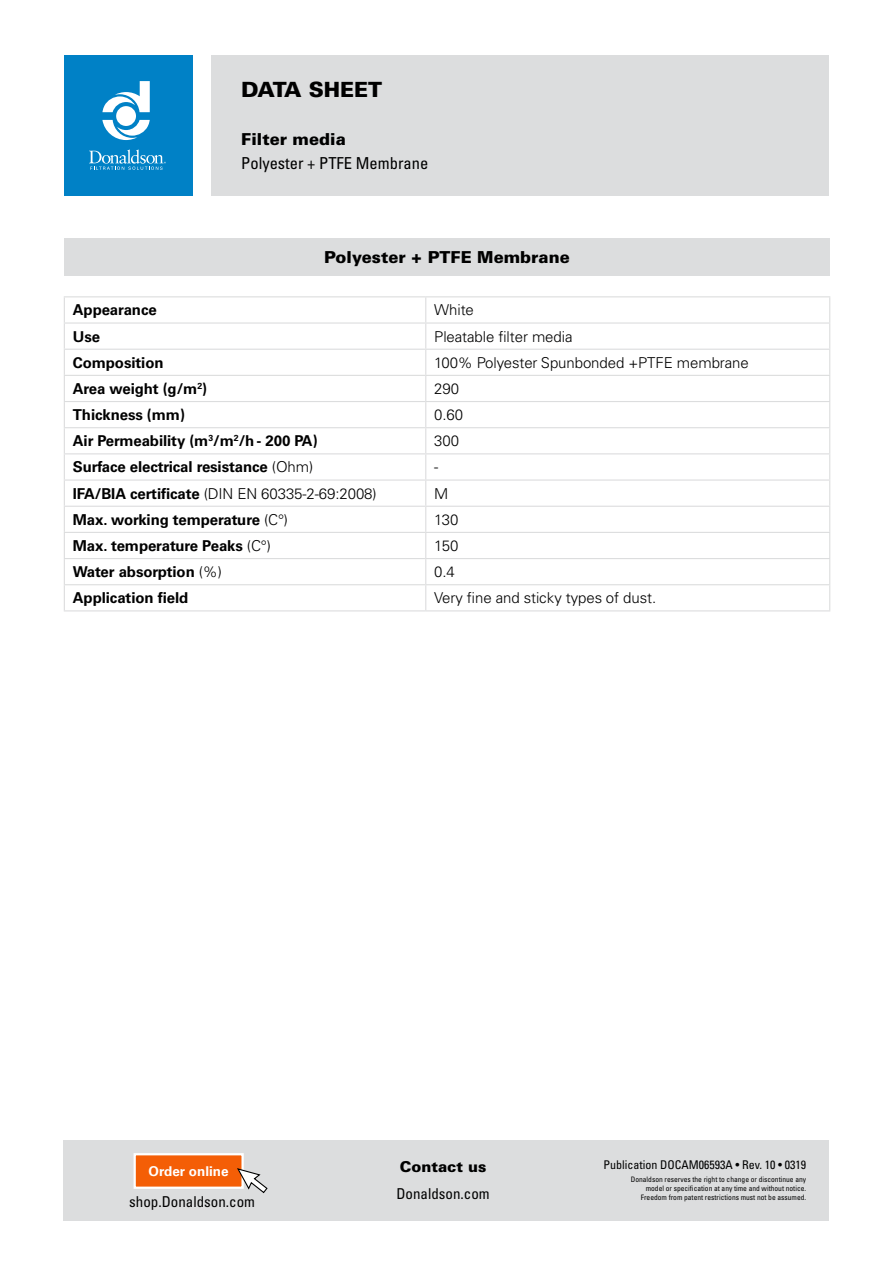
<style>
.page{position:relative;width:893px;height:1263px;background:#fff}
.page>*{position:absolute;margin:0;border:0;box-sizing:border-box;transform-origin:0 0}
.t1{font:900 21px "Univers LT Pro 75";color:#000}
.t2{font:900 16.5px "Univers LT Pro 75";color:#000}
.t3{font:condensed 16.5px "Univers LT Pro";color:#000}
.t4{font:700 15px "Univers LT Pro 65";letter-spacing:-.005em;color:#000}
.t5{font:300 15px "Univers LT Pro 45";letter-spacing:-.005em;color:#000}
.t6{font:condensed 15px "Univers LT Pro";color:#000}
.t7{font:900 15px "Univers LT Pro 75";color:#000}
.t8{font:700 13.5px "Univers LT Pro 65";color:#fff}
.t9{font:condensed 12px "Univers LT Pro";color:#000}
.t10{font:condensed 7.5px/9px "Univers LT Pro";color:#000;text-align:right}
.s1{font-family:"Univers LT Pro 45";font-weight:300}
.s2{font-family:"Univers LT Pro 65";font-weight:700}
</style>
<div class="page">
<div style="left:211px;top:55px;width:618px;height:141px;background:#dcddde"></div>
<div style="left:64px;top:55px;width:128px;height:141px;background:#0081c6"></div>
<svg style="left:89px;top:149px;width:77px;height:21px"></svg>
<svg style="left:102px;top:81px;width:48px;height:59px"></svg>
<div style="left:64px;top:1140px;width:765px;height:80px;background:#dcddde"></div>
<div style="left:135px;top:1154px;width:108px;height:34px;background:#f45e06"></div>
<div style="left:134px;top:1153px;width:110px;height:36px;border:2px solid #fff"></div>
<svg style="left:237px;top:1168px;width:31px;height:25px"></svg>
<div style="left:64px;top:238px;width:766px;height:38px;background:#dcddde"></div>
<hr style="left:64px;top:296px;width:362px;height:1px;background:#dcddde">
<hr style="left:426px;top:296px;width:404px;height:1px;background:#dcddde">
<hr style="left:64px;top:322px;width:362px;height:2px;background:#dcddde">
<hr style="left:426px;top:322px;width:404px;height:2px;background:#dcddde">
<hr style="left:64px;top:349px;width:362px;height:1px;background:#dcddde">
<hr style="left:426px;top:349px;width:404px;height:1px;background:#dcddde">
<hr style="left:64px;top:375px;width:362px;height:1px;background:#dcddde">
<hr style="left:426px;top:375px;width:404px;height:1px;background:#dcddde">
<hr style="left:64px;top:401px;width:362px;height:1px;background:#dcddde">
<hr style="left:426px;top:401px;width:404px;height:1px;background:#dcddde">
<hr style="left:64px;top:427px;width:362px;height:1px;background:#dcddde">
<hr style="left:426px;top:427px;width:404px;height:1px;background:#dcddde">
<hr style="left:64px;top:453px;width:362px;height:1px;background:#dcddde">
<hr style="left:426px;top:453px;width:404px;height:1px;background:#dcddde">
<hr style="left:64px;top:479px;width:362px;height:2px;background:#dcddde">
<hr style="left:426px;top:479px;width:404px;height:2px;background:#dcddde">
<hr style="left:64px;top:506px;width:362px;height:1px;background:#dcddde">
<hr style="left:426px;top:506px;width:404px;height:1px;background:#dcddde">
<hr style="left:64px;top:532px;width:362px;height:1px;background:#dcddde">
<hr style="left:426px;top:532px;width:404px;height:1px;background:#dcddde">
<hr style="left:64px;top:558px;width:362px;height:1px;background:#dcddde">
<hr style="left:426px;top:558px;width:404px;height:1px;background:#dcddde">
<hr style="left:64px;top:584px;width:362px;height:1px;background:#dcddde">
<svg style="left:64px;top:297px;width:1px;height:313px"></svg>
<hr style="left:426px;top:584px;width:404px;height:1px;background:#dcddde">
<svg style="left:829px;top:297px;width:1px;height:313px"></svg>
<hr style="left:64px;top:610px;width:362px;height:1px;background:#dcddde">
<hr style="left:426px;top:610px;width:404px;height:1px;background:#dcddde">
<svg style="left:425px;top:297px;width:1px;height:313px"></svg>
<h1 class="t1" style="left:241px;top:76px;width:143px">DATA SHEET</h1>
<p class="t2" style="left:241px;top:129px;width:106px">Filter media</p>
<p class="t3" style="left:241px;top:153px;width:188px">Polyester + PTFE Membrane</p>
<p class="t2" style="left:324px;top:247px;width:247px">Polyester + PTFE Membrane</p>
<p class="t4" style="left:73px;top:301px;width:85px">Appearance</p>
<p class="t5" style="left:434px;top:301px;width:41px">White</p>
<p class="t4" style="left:73px;top:327px;width:29px">Use</p>
<p class="t5" style="left:434px;top:327px;width:140px">Pleatable filter media</p>
<p class="t4" style="left:73px;top:353px;width:92px">Composition</p>
<p class="t5" style="left:434px;top:353px;width:316px">100% Polyester Spunbonded +PTFE membrane</p>
<p class="t4" style="left:73px;top:380px;width:136px">Area weight (g/m<sup>2</sup>)</p>
<p class="t5" style="left:434px;top:379px;width:26px">290</p>
<p class="t4" style="left:73px;top:406px;width:114px">Thickness (mm)</p>
<p class="t5" style="left:434px;top:406px;width:30px">0.60</p>
<p class="t4" style="left:73px;top:432px;width:246px">Air Permeability (m<sup>3</sup>/m<sup>2</sup>/h - 200 PA)</p>
<p class="t5" style="left:434px;top:432px;width:26px">300</p>
<p class="t4" style="left:73px;top:458px;width:242px">Surface electrical resistance <span class="s1">(Ohm)</span></p>
<p class="t5" style="left:434px;top:458px;width:6px">-</p>
<p class="t5" style="left:73px;top:484px;width:305px"><span class="s2">IFA/BIA certificate</span> (DIN EN 60335-2-69:2008)</p>
<p class="t5" style="left:434px;top:484px;width:16px">M</p>
<p class="t4" style="left:73px;top:510px;width:217px">Max. working temperature <span class="s1">(C°)</span></p>
<p class="t5" style="left:434px;top:510px;width:26px">130</p>
<p class="t4" style="left:73px;top:537px;width:200px">Max. temperature Peaks <span class="s1">(C°)</span></p>
<p class="t5" style="left:434px;top:536px;width:26px">150</p>
<p class="t4" style="left:73px;top:563px;width:151px">Water absorption <span class="s1">(%)</span></p>
<p class="t5" style="left:434px;top:563px;width:22px">0.4</p>
<p class="t4" style="left:73px;top:589px;width:117px">Application field</p>
<p class="t5" style="left:434px;top:589px;width:223px">Very fine and sticky types of dust.</p>
<p class="t8" style="left:149px;top:1163px;width:82px">Order online</p>
<p class="t6" style="left:129px;top:1192px;width:127px">shop.Donaldson.com</p>
<p class="t7" style="left:400px;top:1157px;width:88px">Contact us</p>
<p class="t6" style="left:396px;top:1184px;width:95px">Donaldson.com</p>
<p class="t9" style="left:603px;top:1157px;width:204px">Publication DOCAM06593A • Rev. 10 • 0319</p>
<p class="t10" style="left:631px;top:1175px;width:177px">Donaldson reserves the right to change or discontinue any model or specification at any time and without notice.<br>Freedom from patent restrictions must not be assumed.</p>
</div>
